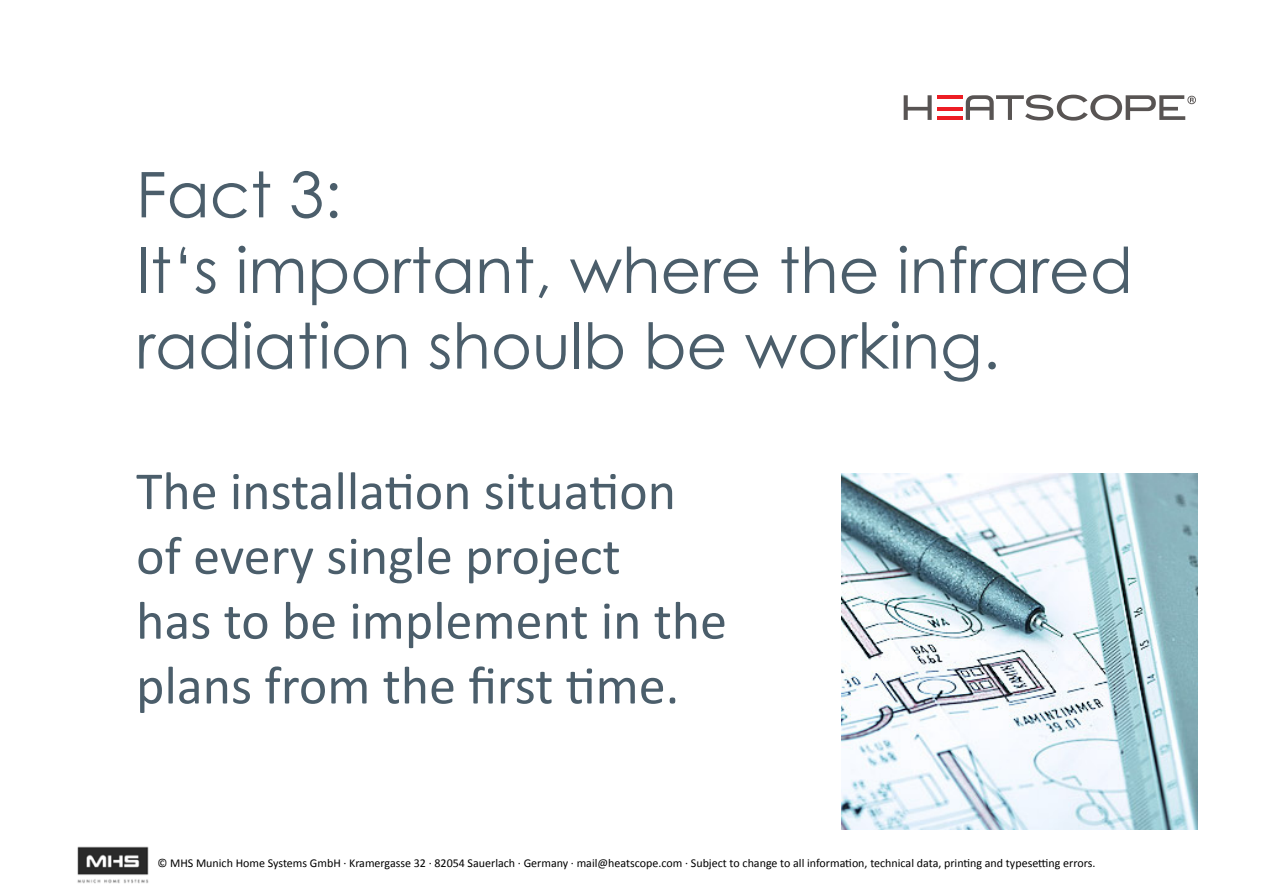
<style>
.page{position:relative;width:1263px;height:893px;background:#fff}
.page>*{position:absolute;margin:0;border:0;box-sizing:border-box;transform-origin:0 0}
.t1{font:63px/75.6px "Century Gothic";color:#4b5e6b}
.t2{font:54px/64.8px "Calibri";color:#4b5e6b}
.t3{font:12px "Calibri";color:#000}
</style>
<div class="page">
<svg style="left:904px;top:95px;width:292px;height:26px"></svg>
<hr style="left:937px;top:116px;width:26px;height:4px;background:#ed1d24">
<hr style="left:937px;top:107px;width:26px;height:4px;background:#ed1d24">
<hr style="left:937px;top:95px;width:26px;height:4px;background:#ed1d24">
<img style="left:841px;top:474px;width:356px;height:355px">
<img style="left:77px;top:846px;width:72px;height:38px">
<h1 class="t1" style="left:136px;top:156px;width:998px">Fact 3:<br>It‘s important, where the infrared radiation shoulb be working.</h1>
<h2 class="t2" style="left:136px;top:459px;width:592px">The installation situation of every single project<br>has to be implement in the plans from the first time.</h2>
<p class="t3" style="left:157px;top:855px;width:939px">© MHS Munich Home Systems GmbH · Kramergasse 32 · 82054 Sauerlach · Germany · mail@heatscope.com · Subject to change to all information, technical data, printing and typesetting errors.</p>
</div>
